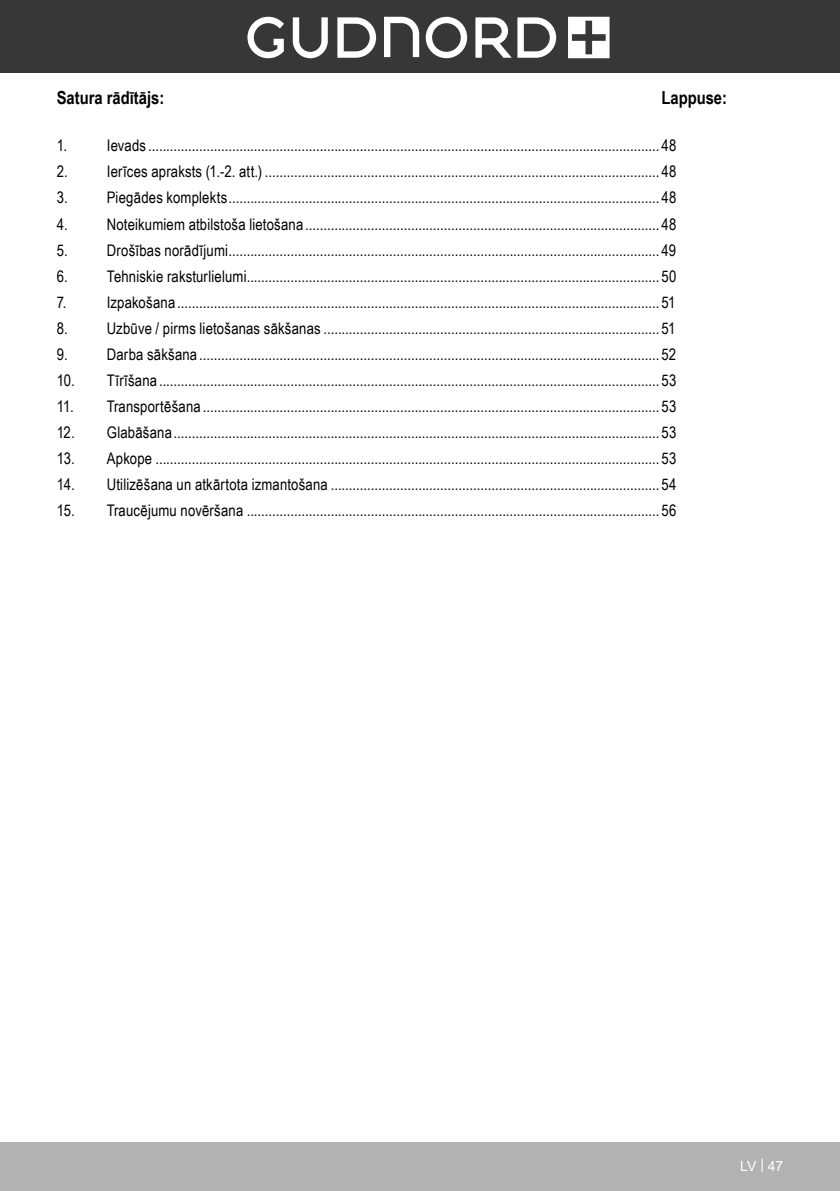
<style>
.page{position:relative;width:840px;height:1191px;background:#fff}
.page>*{position:absolute;margin:0;border:0;box-sizing:border-box;transform-origin:0 0}
.TOC_title{font:700 18px "Arial Narrow";color:#000}
.t1{font:16px "Arial Narrow";letter-spacing:.01em;color:#000}
.t2{font:14px "Arial";color:#fff}
</style>
<div class="page">
<div style="left:0;top:1142px;width:839px;height:49px;background:#b2b2b2"></div>
<div style="left:0;top:0;width:839px;height:72px;background:#373737"></div>
<svg style="left:568px;top:17px;width:41px;height:41px"></svg>
<svg style="left:425px;top:17px;width:42px;height:41px"></svg>
<svg style="left:384px;top:17px;width:35px;height:40px"></svg>
<svg style="left:337px;top:17px;width:39px;height:41px"></svg>
<svg style="left:292px;top:17px;width:35px;height:41px"></svg>
<svg style="left:517px;top:17px;width:39px;height:41px"></svg>
<svg style="left:475px;top:17px;width:36px;height:41px"></svg>
<svg style="left:247px;top:17px;width:37px;height:41px"></svg>
<p class="TOC_title" style="left:57px;top:84px;width:109px">Satura rādītājs:</p>
<p class="TOC_title" style="left:661px;top:84px;width:67px">Lappuse:</p>
<p class="t1" style="left:57px;top:134px;width:12px">1.</p>
<p class="t1" style="left:107px;top:134px;width:570px">Ievads ............................................................................................................................................ 48</p>
<p class="t1" style="left:57px;top:160px;width:13px">2.</p>
<p class="t1" style="left:107px;top:160px;width:570px">Ierīces apraksts (1.-2. att.) ............................................................................................................ 48</p>
<p class="t1" style="left:57px;top:186px;width:13px">3.</p>
<p class="t1" style="left:107px;top:186px;width:570px">Piegādes komplekts...................................................................................................................... 48</p>
<p class="t1" style="left:57px;top:212px;width:12px">4.</p>
<p class="t1" style="left:107px;top:212px;width:570px">Noteikumiem atbilstoša lietošana................................................................................................. 48</p>
<p class="t1" style="left:57px;top:238px;width:13px">5.</p>
<p class="t1" style="left:107px;top:238px;width:570px">Drošības norādījumi...................................................................................................................... 49</p>
<p class="t1" style="left:57px;top:264px;width:13px">6.</p>
<p class="t1" style="left:107px;top:264px;width:570px">Tehniskie raksturlielumi................................................................................................................. 50</p>
<p class="t1" style="left:57px;top:290px;width:11px">7.</p>
<p class="t1" style="left:107px;top:290px;width:569px">Izpakošana .................................................................................................................................... 51</p>
<p class="t1" style="left:57px;top:316px;width:13px">8.</p>
<p class="t1" style="left:107px;top:316px;width:569px">Uzbūve / pirms lietošanas sākšanas ............................................................................................ 51</p>
<p class="t1" style="left:57px;top:342px;width:12px">9.</p>
<p class="t1" style="left:107px;top:342px;width:570px">Darba sākšana .............................................................................................................................. 52</p>
<p class="t1" style="left:57px;top:368px;width:620px">10. Tīrīšana ......................................................................................................................................... 53</p>
<p class="t1" style="left:57px;top:394px;width:620px">11. Transportēšana ............................................................................................................................. 53</p>
<p class="t1" style="left:57px;top:420px;width:620px">12. Glabāšana..................................................................................................................................... 53</p>
<p class="t1" style="left:57px;top:446px;width:620px">13. Apkope .......................................................................................................................................... 53</p>
<p class="t1" style="left:57px;top:472px;width:621px">14. Utilizēšana un atkārtota izmantošana .......................................................................................... 54</p>
<p class="t1" style="left:57px;top:498px;width:620px">15. Traucējumu novēršana ................................................................................................................. 56</p>
<p class="t2" style="left:739px;top:1156px;width:44px">LV | 47</p>
</div>
